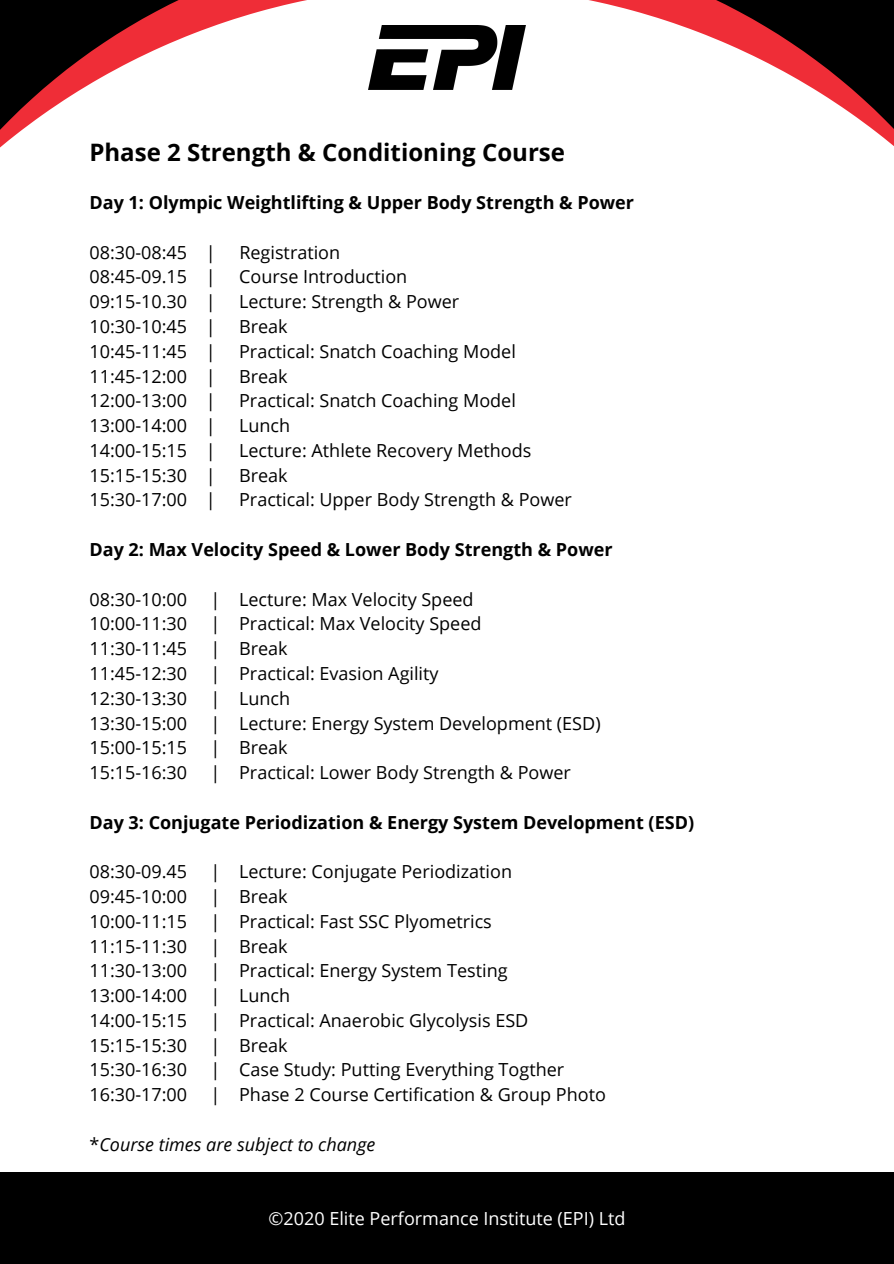
<style>
.page{position:relative;width:894px;height:1264px;background:#fff}
.page>*{position:absolute;margin:0;border:0;box-sizing:border-box;transform-origin:0 0}
.t1{font:700 24px "Open Sans";color:#000}
.t2{font:18px "Open Sans";color:#000}
.t3{font:700 18px "Open Sans";color:#000}
.t4{font:18px "Open Sans";color:#fff}
.t5{font:italic 18px "Open Sans";color:#000}
.s1{font-style:normal}
</style>
<div class="page">
<svg style="left:0;top:0;width:893px;height:148px"></svg>
<img style="left:369px;top:25px;width:156px;height:65px">
<div style="left:0;top:1172px;width:893px;height:91px;background:#000"></div>
<h1 class="t1" style="left:89px;top:135px;width:477px">Phase 2 Strength &amp; Conditioning Course</h1>
<p class="t3" style="left:89px;top:190px;width:546px">Day 1: Olympic Weightlifting &amp; Upper Body Strength &amp; Power</p>
<p class="t2" style="left:89px;top:239px;width:128px">08:30-08:45 |</p>
<p class="t2" style="left:239px;top:239px;width:102px">Registration</p>
<p class="t2" style="left:89px;top:264px;width:128px">08:45-09.15 |</p>
<p class="t2" style="left:239px;top:264px;width:170px">Course Introduction</p>
<p class="t2" style="left:89px;top:289px;width:128px">09:15-10.30 |</p>
<p class="t2" style="left:239px;top:289px;width:221px">Lecture: Strength &amp; Power</p>
<p class="t2" style="left:89px;top:314px;width:128px">10:30-10:45 |</p>
<p class="t2" style="left:239px;top:314px;width:50px">Break</p>
<p class="t2" style="left:89px;top:338px;width:128px">10:45-11:45 |</p>
<p class="t2" style="left:239px;top:338px;width:278px">Practical: Snatch Coaching Model</p>
<p class="t2" style="left:89px;top:363px;width:128px">11:45-12:00 |</p>
<p class="t2" style="left:239px;top:363px;width:50px">Break</p>
<p class="t2" style="left:89px;top:388px;width:128px">12:00-13:00 |</p>
<p class="t2" style="left:239px;top:388px;width:278px">Practical: Snatch Coaching Model</p>
<p class="t2" style="left:89px;top:413px;width:128px">13:00-14:00 |</p>
<p class="t2" style="left:239px;top:413px;width:53px">Lunch</p>
<p class="t2" style="left:89px;top:437px;width:128px">14:00-15:15 |</p>
<p class="t2" style="left:239px;top:437px;width:294px">Lecture: Athlete Recovery Methods</p>
<p class="t2" style="left:89px;top:462px;width:128px">15:15-15:30 |</p>
<p class="t2" style="left:239px;top:462px;width:50px">Break</p>
<p class="t2" style="left:89px;top:487px;width:128px">15:30-17:00 |</p>
<p class="t2" style="left:239px;top:487px;width:334px">Practical: Upper Body Strength &amp; Power</p>
<p class="t3" style="left:89px;top:537px;width:524px">Day 2: Max Velocity Speed &amp; Lower Body Strength &amp; Power</p>
<p class="t2" style="left:89px;top:586px;width:99px">08:30-10:00</p>
<p class="t2" style="left:210px;top:586px;width:264px">| Lecture: Max Velocity Speed</p>
<p class="t2" style="left:89px;top:611px;width:99px">10:00-11:30</p>
<p class="t2" style="left:210px;top:611px;width:272px">| Practical: Max Velocity Speed</p>
<p class="t2" style="left:89px;top:636px;width:99px">11:30-11:45</p>
<p class="t2" style="left:210px;top:636px;width:79px">| Break</p>
<p class="t2" style="left:89px;top:660px;width:99px">11:45-12:30</p>
<p class="t2" style="left:210px;top:660px;width:229px">| Practical: Evasion Agility</p>
<p class="t2" style="left:89px;top:685px;width:99px">12:30-13:30</p>
<p class="t2" style="left:210px;top:685px;width:81px">| Lunch</p>
<p class="t2" style="left:89px;top:710px;width:99px">13:30-15:00</p>
<p class="t2" style="left:210px;top:710px;width:391px">| Lecture: Energy System Development (ESD)</p>
<p class="t2" style="left:89px;top:735px;width:99px">15:00-15:15</p>
<p class="t2" style="left:210px;top:735px;width:79px">| Break</p>
<p class="t2" style="left:89px;top:759px;width:99px">15:15-16:30</p>
<p class="t2" style="left:210px;top:759px;width:362px">| Practical: Lower Body Strength &amp; Power</p>
<p class="t3" style="left:89px;top:809px;width:606px">Day 3: Conjugate Periodization &amp; Energy System Development (ESD)</p>
<p class="t2" style="left:89px;top:859px;width:99px">08:30-09.45</p>
<p class="t2" style="left:210px;top:859px;width:303px">| Lecture: Conjugate Periodization</p>
<p class="t2" style="left:89px;top:883px;width:99px">09:45-10:00</p>
<p class="t2" style="left:210px;top:883px;width:79px">| Break</p>
<p class="t2" style="left:89px;top:908px;width:99px">10:00-11:15</p>
<p class="t2" style="left:210px;top:908px;width:283px">| Practical: Fast SSC Plyometrics</p>
<p class="t2" style="left:89px;top:933px;width:99px">11:15-11:30</p>
<p class="t2" style="left:210px;top:933px;width:79px">| Break</p>
<p class="t2" style="left:89px;top:958px;width:99px">11:30-13:00</p>
<p class="t2" style="left:210px;top:958px;width:298px">| Practical: Energy System Testing</p>
<p class="t2" style="left:89px;top:982px;width:99px">13:00-14:00</p>
<p class="t2" style="left:210px;top:982px;width:81px">| Lunch</p>
<p class="t2" style="left:89px;top:1007px;width:99px">14:00-15:15</p>
<p class="t2" style="left:210px;top:1007px;width:319px">| Practical: Anaerobic Glycolysis ESD</p>
<p class="t2" style="left:89px;top:1032px;width:99px">15:15-15:30</p>
<p class="t2" style="left:210px;top:1032px;width:79px">| Break</p>
<p class="t2" style="left:89px;top:1057px;width:99px">15:30-16:30</p>
<p class="t2" style="left:210px;top:1057px;width:355px">| Case Study: Putting Everything Togther</p>
<p class="t2" style="left:89px;top:1081px;width:99px">16:30-17:00</p>
<p class="t2" style="left:210px;top:1081px;width:397px">| Phase 2 Course Certification &amp; Group Photo</p>
<p class="t5" style="left:89px;top:1131px;width:287px"><span class="s1">*</span>Course times are subject to change</p>
<p class="t4" style="left:268px;top:1205px;width:358px">©2020 Elite Performance Institute (EPI) Ltd</p>
</div>
